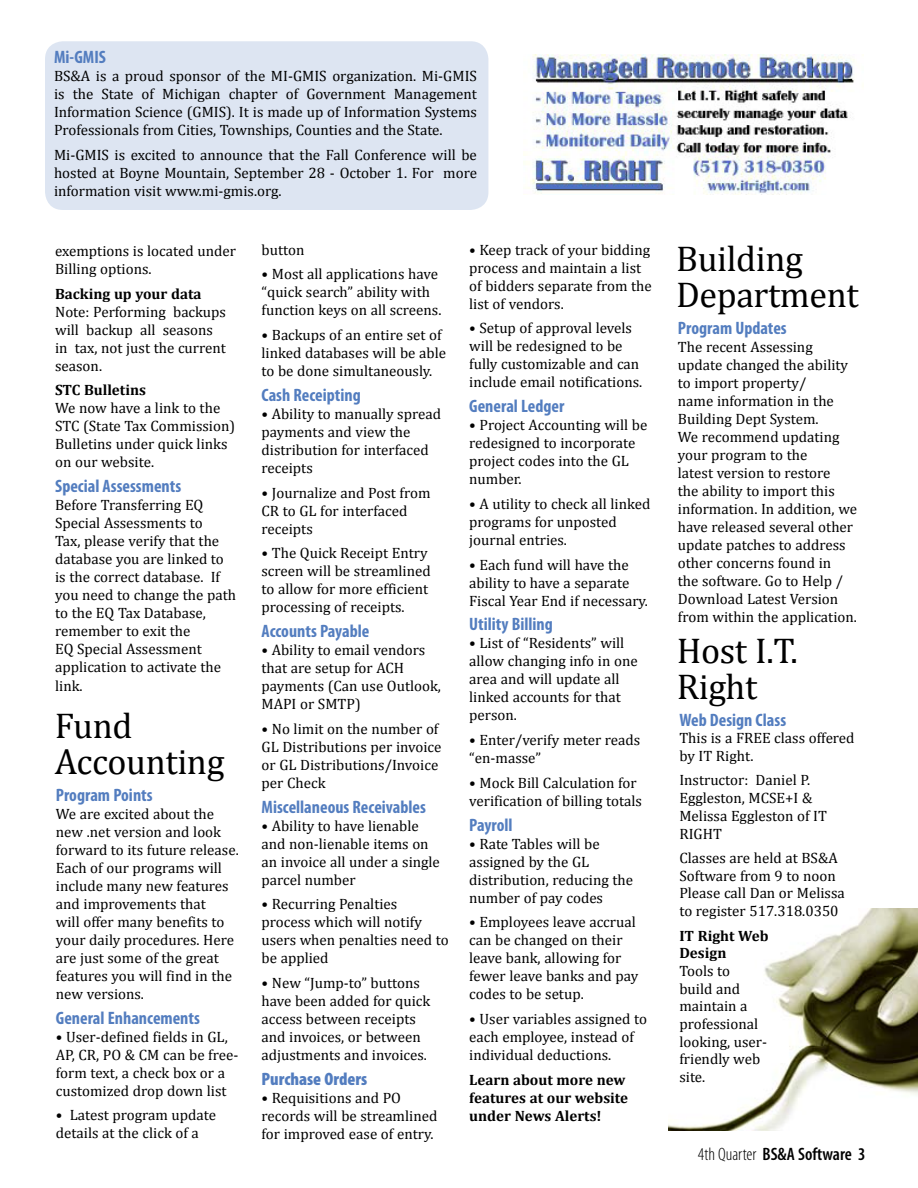
<style>
.page{position:relative;width:918px;height:1188px;background:#fff}
.page>*{position:absolute;margin:0;border:0;box-sizing:border-box;transform-origin:0 0}
.t1{font:36px/36px "Cambria";letter-spacing:-.01em;color:#000}
.t2{font:700 condensed 18px "Myriad Pro";color:#537dbf}
.t3{font:600 condensed 18px "Myriad Pro";color:#000}
.t4{font:900 condensed 18px "Myriad Pro";color:#537dbf}
.t5{font:15px/18px "Cambria";color:#000}
.t6{font:700 15px/18px "Cambria";color:#000}
.s1{font-weight:300}
</style>
<div class="page">
<img style="left:668px;top:908px;width:250px;height:223px">
<img style="left:523px;top:54px;width:332px;height:141px">
<div style="left:45px;top:41px;width:443px;height:169px;background:#dde5f2;border-radius:18px"></div>
<p class="t2" style="left:54px;top:46px;width:53px">Mi-GMIS</p>
<p class="t5" style="left:54px;top:67px;width:424px;text-align:justify">BS&amp;A is a proud sponsor of the MI-GMIS organization. Mi-GMIS is the State of Michigan chapter of Government Management Information Science (GMIS). It is made up of Information Systems Professionals from Cities, Townships, Counties and the State.</p>
<p class="t5" style="left:54px;top:146px;width:425px;text-align:justify">Mi-GMIS is excited to announce that the Fall Conference will be hosted at Boyne Mountain, September 28 - October 1. For more information visit www.mi-gmis.org.</p>
<p class="t5" style="left:55px;top:242px;width:182px">exemptions is located under<br>Billing options.</p>
<p class="t6" style="left:55px;top:284px;width:148px">Backing up your data</p>
<p class="t5" style="left:55px;top:302px;width:172px">Note: Performing backups will backup all seasons in tax, not just the current season.</p>
<p class="t6" style="left:55px;top:381px;width:92px">STC Bulletins</p>
<p class="t5" style="left:55px;top:399px;width:182px">We now have a link to the<br>STC (State Tax Commission)<br>Bulletins under quick links on our website.</p>
<p class="t2" style="left:55px;top:475px;width:128px">Special Assessments</p>
<p class="t5" style="left:55px;top:496px;width:182px">Before Transferring EQ<br>Special Assessments to<br>Tax, please verify that the database you are linked to is the correct database. If you need to change the path to the EQ Tax Database, remember to exit the<br>EQ Special Assessment application to activate the link.</p>
<h1 class="t1" style="left:55px;top:707px;width:171px">Fund<br>Accounting</h1>
<p class="t2" style="left:56px;top:784px;width:98px">Program Points</p>
<p class="t5" style="left:56px;top:805px;width:184px">We are excited about the new .net version and look forward to its future release.<br>Each of our programs will include many new features and improvements that<br>will offer many benefits to your daily procedures. Here are just some of the great features you will find in the new versions.</p>
<p class="t2" style="left:56px;top:1006px;width:146px">General Enhancements</p>
<p class="t5" style="left:56px;top:1027px;width:184px">• User-defined fields in GL,<br>AP, CR, PO &amp; CM can be free&shy;form text, a check box or a customized drop down list</p>
<p class="t5" style="left:56px;top:1106px;width:162px">• Latest program update details at the click of a</p>
<p class="t5" style="left:262px;top:240px;width:44px">button</p>
<p class="t5" style="left:262px;top:265px;width:181px">• Most all applications have “quick search” ability with function keys on all screens.</p>
<p class="t5" style="left:262px;top:326px;width:186px">• Backups of an entire set of linked databases will be able to be done simultaneously.</p>
<p class="t2" style="left:262px;top:384px;width:101px">Cash Receipting</p>
<p class="t5" style="left:262px;top:405px;width:181px">• Ability to manually spread payments and view the distribution for interfaced receipts</p>
<p class="t5" style="left:262px;top:483px;width:171px">• Journalize and Post from<br>CR to GL for interfaced receipts</p>
<p class="t5" style="left:262px;top:544px;width:171px">• The Quick Receipt Entry screen will be streamlined to allow for more efficient processing of receipts.</p>
<p class="t2" style="left:262px;top:620px;width:109px">Accounts Payable</p>
<p class="t5" style="left:262px;top:641px;width:181px">• Ability to email vendors that are setup for ACH payments (Can use Outlook,<br>MAPI or SMTP)</p>
<p class="t5" style="left:262px;top:720px;width:182px">• No limit on the number of<br>GL Distributions per invoice or GL Distributions/Invoice per Check</p>
<p class="t2" style="left:262px;top:795px;width:166px">Miscellaneous Receivables</p>
<p class="t5" style="left:262px;top:816px;width:180px">• Ability to have lienable and non-lienable items on an invoice all under a single parcel number</p>
<p class="t5" style="left:262px;top:895px;width:189px">• Recurring Penalties process which will notify users when penalties need to be applied</p>
<p class="t5" style="left:262px;top:974px;width:170px">• New “Jump-to” buttons have been added for quick access between receipts and invoices, or between adjustments and invoices.</p>
<p class="t4" style="left:262px;top:1067px;width:107px">Purchase Orders</p>
<p class="t5" style="left:262px;top:1089px;width:177px">• Requisitions and PO records will be streamlined for improved ease of entry.</p>
<p class="t5" style="left:469px;top:240px;width:184px">• Keep track of your bidding process and maintain a list of bidders separate from the list of vendors.</p>
<p class="t5" style="left:469px;top:319px;width:175px">• Setup of approval levels will be redesigned to be fully customizable and can include email notifications.</p>
<p class="t2" style="left:469px;top:395px;width:97px">General Ledger</p>
<p class="t5" style="left:469px;top:416px;width:180px">• Project Accounting will be redesigned to incorporate project codes into the GL number.</p>
<p class="t5" style="left:469px;top:495px;width:183px">• A utility to check all linked programs for unposted journal entries.</p>
<p class="t5" style="left:469px;top:555px;width:180px">• Each fund will have the ability to have a separate<br>Fiscal Year End if necessary.</p>
<p class="t2" style="left:469px;top:613px;width:85px">Utility Billing</p>
<p class="t5" style="left:469px;top:634px;width:170px">• List of “Residents” will allow changing info in one area and will update all linked accounts for that person.</p>
<p class="t5" style="left:469px;top:731px;width:173px">• Enter/verify meter reads “en-masse”</p>
<p class="t5" style="left:469px;top:774px;width:174px">• Mock Bill Calculation for verification of billing totals</p>
<p class="t2" style="left:469px;top:813px;width:45px">Payroll</p>
<p class="t5" style="left:469px;top:834px;width:165px">• Rate Tables will be assigned by the GL distribution, reducing the number of pay codes</p>
<p class="t5" style="left:469px;top:913px;width:171px">• Employees leave accrual can be changed on their leave bank, allowing for fewer leave banks and pay codes to be setup.</p>
<p class="t5" style="left:469px;top:1010px;width:179px">• User variables assigned to each employee, instead of individual deductions.</p>
<p class="t6" style="left:469px;top:1070px;width:160px">Learn about more new features at our website under News Alerts!</p>
<h1 class="t1" style="left:676px;top:241px;width:184px">Building<br>Department</h1>
<p class="t2" style="left:678px;top:317px;width:110px">Program Updates</p>
<p class="t5" style="left:678px;top:338px;width:181px">The recent Assessing update changed the ability to import property/<br>name information in the<br>Building Dept System.<br>We recommend updating your program to the<br>latest version to restore<br>the ability to import this information. In addition, we have released several other update patches to address other concerns found in<br>the software. Go to Help /<br>Download Latest Version from within the application.</p>
<h1 class="t1" style="left:677px;top:632px;width:122px">Host I.T.<br>Right</h1>
<p class="t2" style="left:679px;top:708px;width:108px">Web Design Class</p>
<p class="t5" style="left:679px;top:729px;width:177px">This is a FREE class offered by IT Right.</p>
<p class="t5" style="left:679px;top:771px;width:149px">Instructor: Daniel P.<br>Eggleston, MCSE+I &amp;<br>Melissa Eggleston of IT<br>RIGHT</p>
<p class="t5" style="left:679px;top:849px;width:167px">Classes are held at BS&amp;A<br>Software from 9 to noon<br>Please call Dan or Melissa to register 517.318.0350</p>
<p class="t6" style="left:679px;top:926px;width:91px">IT Right Web<br>Design</p>
<p class="t5" style="left:679px;top:962px;width:89px">Tools to<br>build and maintain a professional looking, user&shy;friendly web site.</p>
<p class="t3" style="left:698px;top:1142px;width:169px"><span class="s1">4th Quarter</span> BS&amp;A Software 3</p>
</div>
